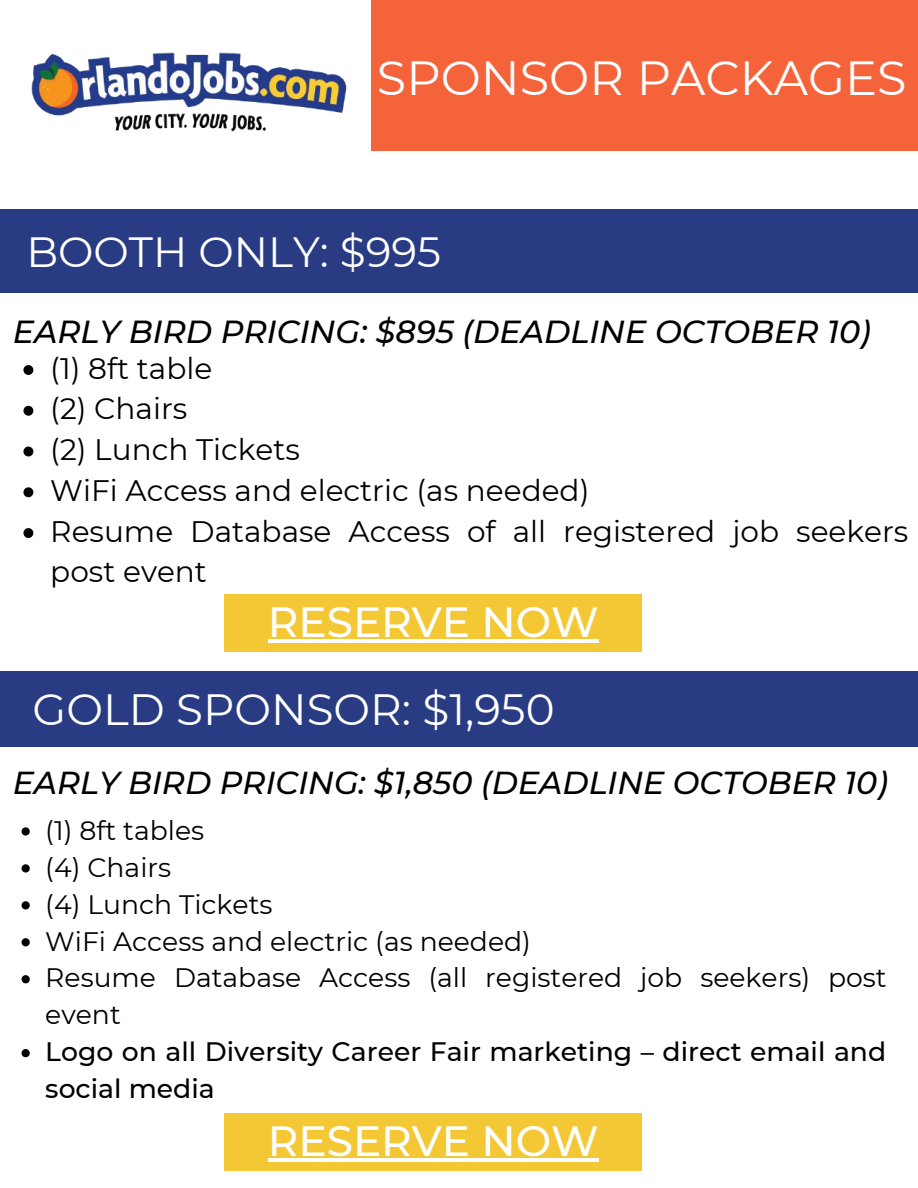
<style>
.page{position:relative;width:918px;height:1188px;background:#fff}
.page>*{position:absolute;margin:0;border:0;box-sizing:border-box;transform-origin:0 0}
.t1{font:47.85px "Montserrat";color:#fff}
.t2{font:43.65px "Montserrat";color:#fff}
.t3{font:500 42.15px "Montserrat";color:#fff}
.t4{font:42.15px "Montserrat";color:#fff}
.t5{font:italic 500 31.8px "Montserrat";color:#000}
.t6{font:italic 500 31.65px "Montserrat";color:#000}
.t7{font:29.55px/40.8px "Montserrat";color:#000}
.t8{font:26.7px/36.9px "Montserrat";color:#000}
.t9{font:500 26.7px/36.9px "Montserrat";color:#000}
</style>
<div class="page">
<img style="left:31px;top:52px;width:316px;height:80px">
<div style="left:371px;top:0;width:547px;height:151px;background:#f5633b"></div>
<div style="left:0;top:209px;width:918px;height:83px;background:#283b83"></div>
<div style="left:0;top:671px;width:918px;height:76px;background:#283b83"></div>
<svg style="left:23px;top:365px;width:10px;height:10px"></svg>
<svg style="left:23px;top:406px;width:10px;height:10px"></svg>
<svg style="left:23px;top:447px;width:10px;height:9px"></svg>
<svg style="left:23px;top:487px;width:10px;height:10px"></svg>
<svg style="left:23px;top:528px;width:10px;height:10px"></svg>
<div style="left:224px;top:594px;width:417px;height:57px;background:#f4c835"></div>
<svg style="left:22px;top:827px;width:8px;height:9px"></svg>
<svg style="left:22px;top:864px;width:8px;height:9px"></svg>
<svg style="left:22px;top:901px;width:8px;height:8px"></svg>
<svg style="left:22px;top:938px;width:8px;height:8px"></svg>
<svg style="left:22px;top:975px;width:8px;height:8px"></svg>
<svg style="left:22px;top:1049px;width:8px;height:8px"></svg>
<hr style="left:268px;top:640px;width:331px;height:3px;background:#fff">
<div style="left:224px;top:1113px;width:417px;height:57px;background:#f4c835"></div>
<hr style="left:268px;top:1159px;width:331px;height:3px;background:#fff">
<h1 class="t1" style="left:377px;top:49px;width:531px">SPONSOR PACKAGES</h1>
<h3 class="t4" style="left:26px;top:226px;width:416px">BOOTH ONLY: $995</h3>
<p class="t5" style="left:13px;top:312px;width:860px">EARLY BIRD PRICING: $895 (DEADLINE OCTOBER 10)</p>
<p class="t7" style="left:50px;top:348px;width:860px">(1) 8ft table<br>(2) Chairs<br>(2) Lunch Tickets<br>WiFi Access and electric (as needed)<br>Resume Database Access of all registered job seekers post event</p>
<h3 class="t3" style="left:268px;top:597px;width:332px">RESERVE NOW</h3>
<h2 class="t2" style="left:33px;top:682px;width:524px">GOLD SPONSOR: $1,950</h2>
<p class="t6" style="left:13px;top:763px;width:877px">EARLY BIRD PRICING: $1,850 (DEADLINE OCTOBER 10)</p>
<p class="t8" style="left:45px;top:812px;width:843px">(1) 8ft tables<br>(4) Chairs<br>(4) Lunch Tickets<br>WiFi Access and electric (as needed)<br>Resume Database Access (all registered job seekers) post event</p>
<p class="t9" style="left:45px;top:1033px;width:842px">Logo on all Diversity Career Fair marketing – direct email and social media</p>
<h3 class="t3" style="left:268px;top:1116px;width:332px">RESERVE NOW</h3>
</div>
